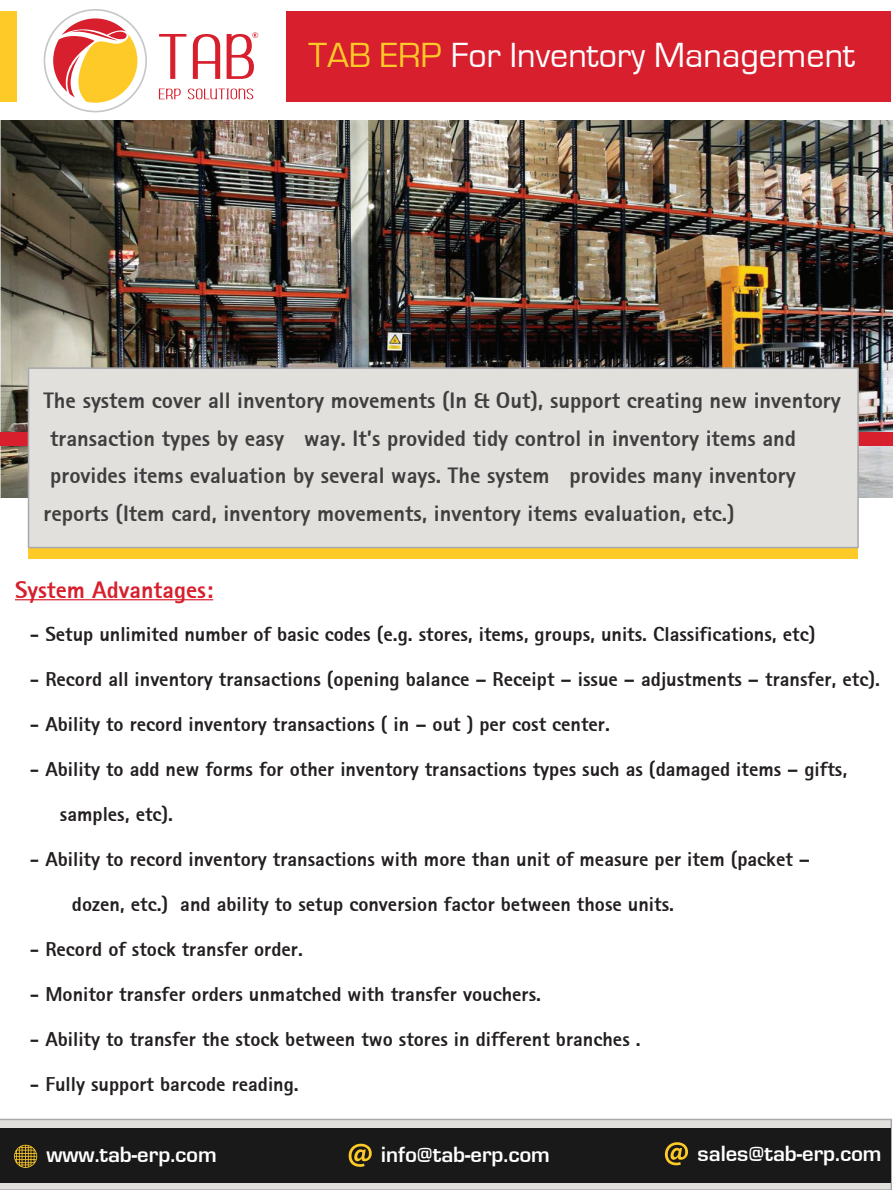
<style>
.page{position:relative;width:893px;height:1190px;background:#fff}
.page>*{position:absolute;margin:0;border:0;box-sizing:border-box;transform-origin:0 0}
.t1{font:36px "Eurostile";color:#fff}
.t2{font:24px "AT Rot San Ser Ext Bol";color:#d71f2d}
.t3{font:700 22.65px "Eurostile";color:#fff}
.t4{font:22.5px/37.5px "AT Rot San Ser Ext Bol";color:#3e3e3f}
.t5{font:20.25px "AT Rot San Ser Ext Bol";color:#231f20}
.s1{color:#feca28}
</style>
<div class="page">
<img style="left:0;top:120px;width:893px;height:377px">
<svg style="left:44px;top:9px;width:103px;height:103px"></svg>
<svg style="left:159px;top:34px;width:27px;height:45px"></svg>
<svg style="left:193px;top:34px;width:27px;height:45px"></svg>
<svg style="left:227px;top:32px;width:31px;height:47px"></svg>
<svg style="left:159px;top:89px;width:22px;height:10px"></svg>
<svg style="left:188px;top:89px;width:65px;height:10px"></svg>
<div style="left:286px;top:11px;width:604px;height:91px;background:#d71f2d"></div>
<div style="left:0;top:11px;width:17px;height:91px;background:#feca28"></div>
<div style="left:29px;top:379px;width:829px;height:180px;background:#feca28"></div>
<div style="left:0;top:432px;width:893px;height:13px;background:#d71f2d"></div>
<div style="left:28px;top:367px;width:831px;height:181px;background:#e2e0dc;border:2px solid #a8a9ad"></div>
<hr style="left:15px;top:599px;width:198px;height:1px;background:#d71f2d">
<svg style="left:0;top:1118px;width:892px;height:71px;background:#d0cfcc"></svg>
<div style="left:0;top:1127px;width:891px;height:55px;background:#191919"></div>
<svg style="left:349px;top:1143px;width:23px;height:23px"></svg>
<svg style="left:665px;top:1142px;width:23px;height:23px"></svg>
<svg style="left:14px;top:1144px;width:23px;height:23px"></svg>
<h1 class="t1" style="left:308px;top:36px;width:548px"><span class="s1">TAB ERP</span> For Inventory Management</h1>
<p class="t4" style="left:44px;top:381px;width:799px">The system cover all inventory movements (In &amp; Out), support creating new inventory transaction types by easy way. It’s provided tidy control in inventory items and provides items evaluation by several ways. The system provides many inventory reports (Item card, inventory movements, inventory items evaluation, etc.)</p>
<p class="t2" style="left:15px;top:574px;width:200px">System Advantages:</p>
<p class="t5" style="left:30px;top:621px;width:787px">- Setup unlimited number of basic codes (e.g. stores, items, groups, units. Classifications, etc)</p>
<p class="t5" style="left:30px;top:666px;width:851px">- Record all inventory transactions (opening balance – Receipt – issue – adjustments – transfer, etc).</p>
<p class="t5" style="left:30px;top:711px;width:581px">- Ability to record inventory transactions ( in – out ) per cost center.</p>
<p class="t5" style="left:30px;top:756px;width:819px">- Ability to add new forms for other inventory transactions types such as (damaged items – gifts,</p>
<p class="t5" style="left:60px;top:801px;width:115px">samples, etc).</p>
<p class="t5" style="left:30px;top:846px;width:782px">- Ability to record inventory transactions with more than unit of measure per item (packet –</p>
<p class="t5" style="left:72px;top:891px;width:604px">dozen, etc.) and ability to setup conversion factor between those units.</p>
<p class="t5" style="left:30px;top:936px;width:274px">- Record of stock transfer order.</p>
<p class="t5" style="left:30px;top:981px;width:513px">- Monitor transfer orders unmatched with transfer vouchers.</p>
<p class="t5" style="left:30px;top:1026px;width:612px">- Ability to transfer the stock between two stores in different branches .</p>
<p class="t5" style="left:30px;top:1071px;width:270px">- Fully support barcode reading.</p>
<p class="t3" style="left:46px;top:1145px;width:172px">www.tab-erp.com</p>
<p class="t3" style="left:381px;top:1145px;width:170px">info@tab-erp.com</p>
<p class="t3" style="left:698px;top:1143px;width:185px">sales@tab-erp.com</p>
</div>
